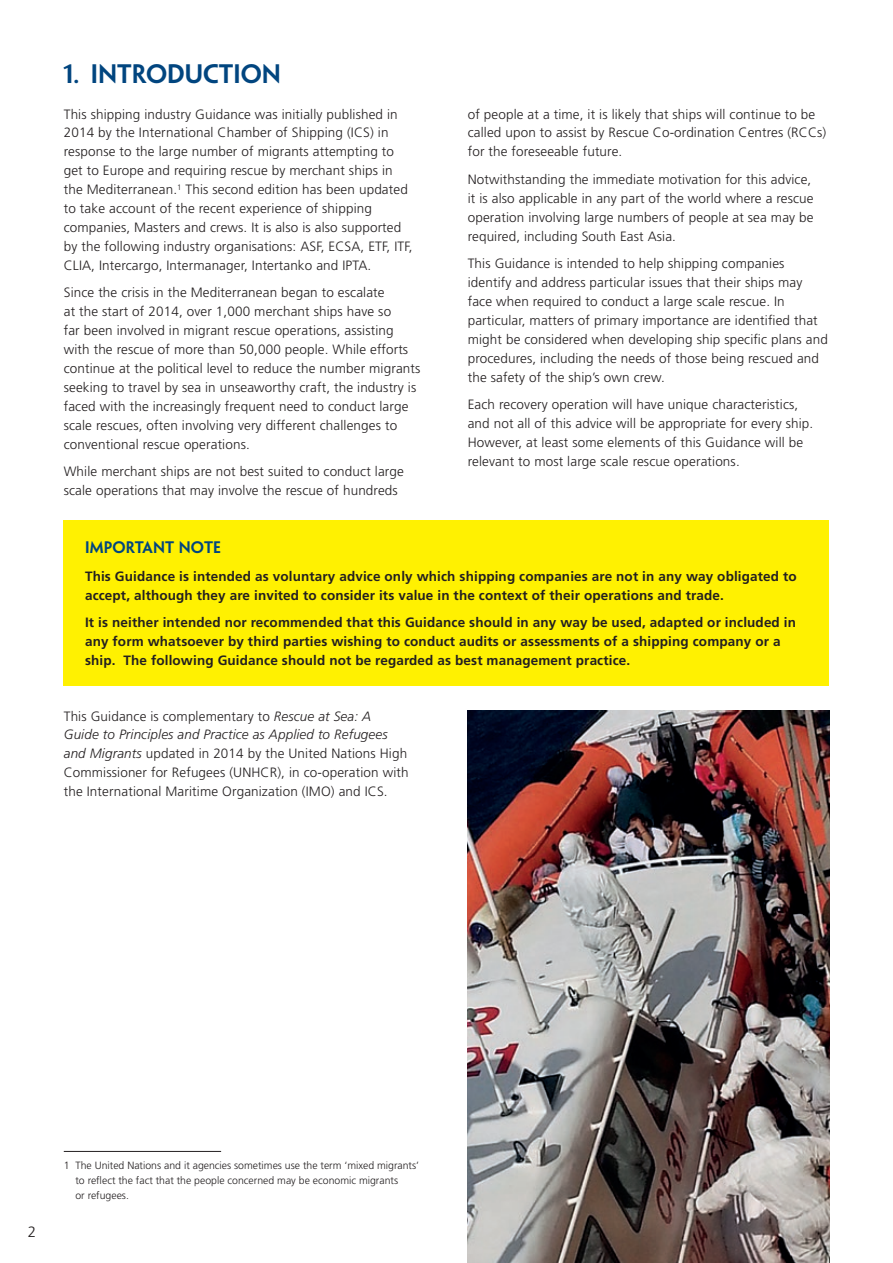
<style>
.page{position:relative;width:893px;height:1263px;background:#fff}
.page>*{position:absolute;margin:0;border:0;box-sizing:border-box;transform-origin:0 0}
.subby{font:600 24px "Penumbra Sans Std";color:#01457f}
.t1{font:600 15px "Penumbra Sans Std";letter-spacing:.01em;color:#01457f}
.t2{font:300 15px "Frutiger LT Std";color:#231f20}
.Bullet{font:300 13.5px/18.9px "Frutiger LT Std";letter-spacing:.01em;color:#231f20}
.t3{font:700 13.5px/18.9px "Frutiger LT Std";letter-spacing:.01em;color:#231f20}
.t4{font:300 10.5px/15px "Frutiger LT Std";color:#231f20}
.s1{font-style:italic}
</style>
<div class="page">
<div style="left:64px;top:520px;width:765px;height:166px;background:#fff101"></div>
<img style="left:468px;top:710px;width:361px;height:553px">
<hr style="left:64px;top:1151px;width:157px;height:1px;background:#231f20">
<p class="subby" style="left:64px;top:59px;width:219px">1. INTRODUCTION</p>
<p class="Bullet" style="left:64px;top:105px;width:350px">This shipping industry Guidance was initially published in 2014 by the International Chamber of Shipping (ICS) in response to the large number of migrants attempting to get to Europe and requiring rescue by merchant ships in the Mediterranean.<sup>1</sup> This second edition has been updated to take account of the recent experience of shipping companies, Masters and crews. It is also is also supported by the following industry organisations: ASF, ECSA, ETF, ITF, CLIA, Intercargo, Intermanager, Intertanko and IPTA.</p>
<p class="Bullet" style="left:64px;top:284px;width:358px">Since the crisis in the Mediterranean began to escalate<br>at the start of 2014, over 1,000 merchant ships have so<br>far been involved in migrant rescue operations, assisting with the rescue of more than 50,000 people. While efforts continue at the political level to reduce the number migrants seeking to travel by sea in unseaworthy craft, the industry is faced with the increasingly frequent need to conduct large scale rescues, often involving very different challenges to conventional rescue operations.</p>
<p class="Bullet" style="left:64px;top:462px;width:342px">While merchant ships are not best suited to conduct large scale operations that may involve the rescue of hundreds</p>
<p class="Bullet" style="left:468px;top:105px;width:360px">of people at a time, it is likely that ships will continue to be called upon to assist by Rescue Co-ordination Centres (RCCs) for the foreseeable future.</p>
<p class="Bullet" style="left:468px;top:170px;width:347px">Notwithstanding the immediate motivation for this advice, it is also applicable in any part of the world where a rescue operation involving large numbers of people at sea may be required, including South East Asia.</p>
<p class="Bullet" style="left:468px;top:254px;width:362px">This Guidance is intended to help shipping companies identify and address particular issues that their ships may face when required to conduct a large scale rescue. In particular, matters of primary importance are identified that might be considered when developing ship specific plans and procedures, including the needs of those being rescued and the safety of the ship’s own crew.</p>
<p class="Bullet" style="left:468px;top:395px;width:347px">Each recovery operation will have unique characteristics, and not all of this advice will be appropriate for every ship.<br>However, at least some elements of this Guidance will be relevant to most large scale rescue operations.</p>
<p class="t1" style="left:85px;top:538px;width:138px">IMPORTANT NOTE</p>
<p class="t3" style="left:85px;top:566px;width:713px">This Guidance is intended as voluntary advice only which shipping companies are not in any way obligated to accept, although they are invited to consider its value in the context of their operations and trade.</p>
<p class="t3" style="left:85px;top:613px;width:712px">It is neither intended nor recommended that this Guidance should in any way be used, adapted or included in any form whatsoever by third parties wishing to conduct audits or assessments of a shipping company or a ship. The following Guidance should not be regarded as best management practice.</p>
<p class="Bullet" style="left:64px;top:707px;width:346px">This Guidance is complementary to <span class="s1">Rescue at Sea: A Guide to Principles and Practice as Applied to Refugees and Migrants</span> updated in 2014 by the United Nations High Commissioner for Refugees (UNHCR), in co-operation with the International Maritime Organization (IMO) and ICS.</p>
<p class="t2" style="left:28px;top:1223px;width:10px">2</p>
<p class="t4" style="left:75px;top:1158px;width:345px;text-indent:-12px">1 The United Nations and it agencies sometimes use the term ‘mixed migrants’ to reflect the fact that the people concerned may be economic migrants<br>or refugees.</p>
</div>
